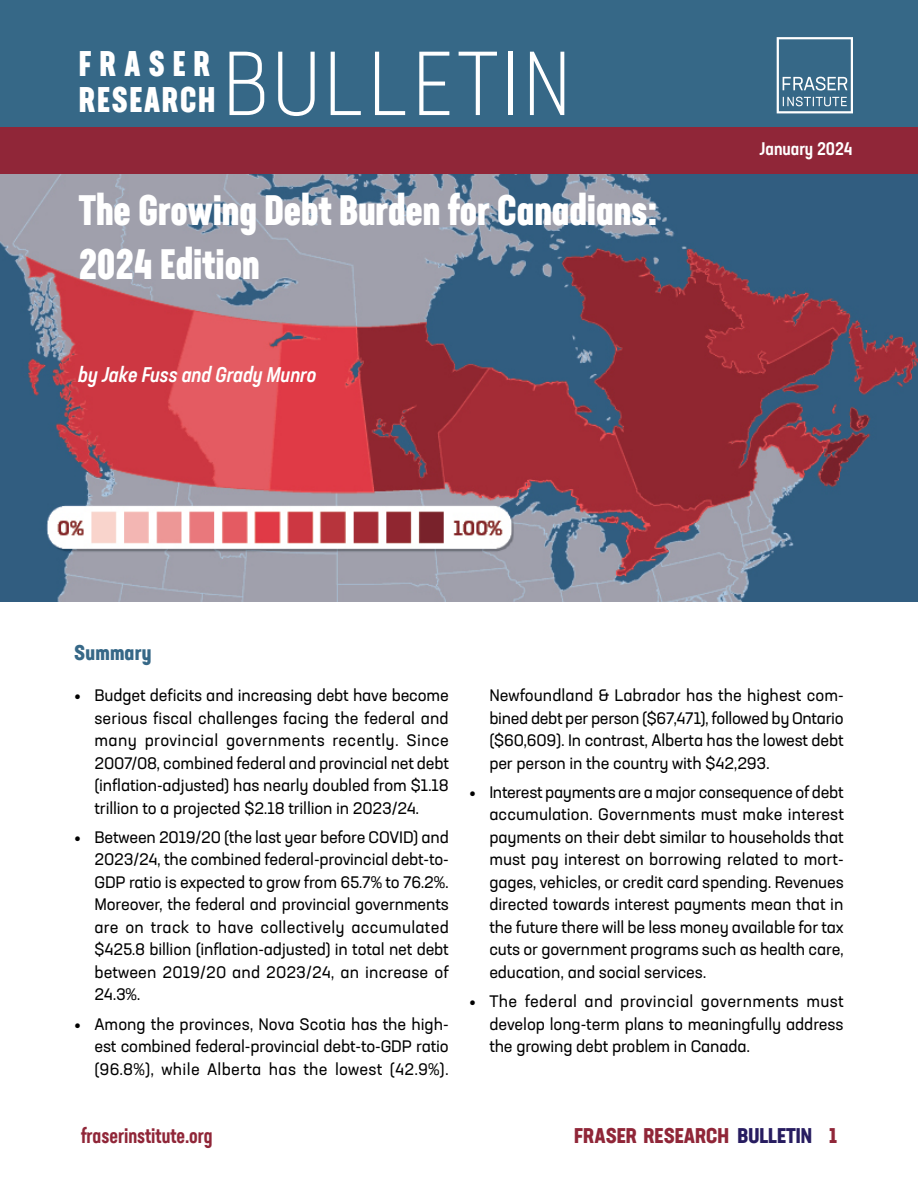
<style>
.page{position:relative;width:918px;height:1188px;background:#fff}
.page>*{position:absolute;margin:0;border:0;box-sizing:border-box;transform-origin:0 0}
.t1{font:300 condensed 90.3px "Neusa Next Std";letter-spacing:.04em;color:#fff}
.Head_1{font:700 42px/54px "Neusa Next Std Compact";color:#fff}
.t2{font:700 35.1px/36px "Neusa Next Std Compact";letter-spacing:.04em;color:#fff}
.t3{font:700 condensed 21px "Neusa Next Std";color:#902638}
.author_byline{font:italic 500 condensed 21px "Neusa Next Std";color:#fff}
.t4{font:500 21px "Neusa Next Std Compact";color:#902638}
.H2_2024{font:700 condensed 21px "Neusa Next Std";letter-spacing:.01em;color:#366887}
.t5{font:500 condensed 18px "Neusa Next Std";color:#fff}
.t6{font:16.5px/22.5px "Neusa Next Std";letter-spacing:-.01em;color:#000;text-align:justify}
.s1{font-family:"Chaparral Pro";font-weight:700}
.s2{color:#271c60}
</style>
<div class="page">
<img style="left:0;top:174px;width:918px;height:428px">
<div style="left:0;top:0;width:918px;height:130px;background:#366887"></div>
<div style="left:0;top:127px;width:918px;height:47px;background:#902638"></div>
<svg style="left:777px;top:37px;width:76px;height:76px"></svg>
<p class="t2" style="left:79px;top:46px;width:138px">FRASER<br>RESEARCH</p>
<p class="t1" style="left:222px;top:29px;width:350px">BULLETIN</p>
<p class="Head_1" style="left:79px;top:182px;width:580px">The Growing Debt Burden for Canadians:<br>2024 Edition</p>
<p class="author_byline" style="left:78px;top:362px;width:240px">by Jake Fuss and Grady Munro</p>
<p class="H2_2024" style="left:74px;top:639px;width:79px">Summary</p>
<p class="t5" style="left:760px;top:138px;width:94px">January 2024</p>
<p class="t6" style="left:94px;top:684px;width:356px;text-indent:-20px"><span class="s1">•</span> Budget deficits and increasing debt have become serious fiscal challenges facing the federal and many provincial governments recently. Since 2007/08, combined federal and provincial net debt (inflation-adjusted) has nearly doubled from $1.18 trillion to a projected $2.18 trillion in 2023/24.</p>
<p class="t6" style="left:94px;top:826px;width:356px;text-indent:-20px"><span class="s1">•</span> Between 2019/20 (the last year before COVID) and 2023/24, the combined federal-provincial debt-to-GDP ratio is expected to grow from 65.7% to 76.2%.<br>Moreover, the federal and provincial governments are on track to have collectively accumulated $425.8 billion (inflation-adjusted) in total net debt between 2019/20 and 2023/24, an increase of 24.3%.</p>
<p class="t6" style="left:94px;top:1012px;width:356px;text-indent:-20px"><span class="s1">•</span> Among the provinces, Nova Scotia has the high&shy;est combined federal-provincial debt-to-GDP ratio (96.8%), while Alberta has the lowest (42.9%).</p>
<p class="t6" style="left:489px;top:684px;width:356px">Newfoundland &amp; Labrador has the highest com&shy;bined debt per person ($67,471), followed by Ontario ($60,609). In contrast, Alberta has the lowest debt per person in the country with $42,293.</p>
<p class="t6" style="left:489px;top:781px;width:356px;text-indent:-20px"><span class="s1">•</span> Interest payments are a major consequence of debt accumulation. Governments must make interest payments on their debt similar to households that must pay interest on borrowing related to mort&shy;gages, vehicles, or credit card spending. Revenues directed towards interest payments mean that in the future there will be less money available for tax cuts or government programs such as health care, education, and social services.</p>
<p class="t6" style="left:489px;top:990px;width:356px;text-indent:-20px"><span class="s1">•</span> The federal and provincial governments must develop long-term plans to meaningfully address the growing debt problem in Canada.</p>
<p class="t4" style="left:81px;top:1123px;width:133px">fraserinstitute.org</p>
<p class="t3" style="left:574px;top:1123px;width:264px">FRASER RESEARCH <span class="s2">BULLETIN</span> 1</p>
</div>
